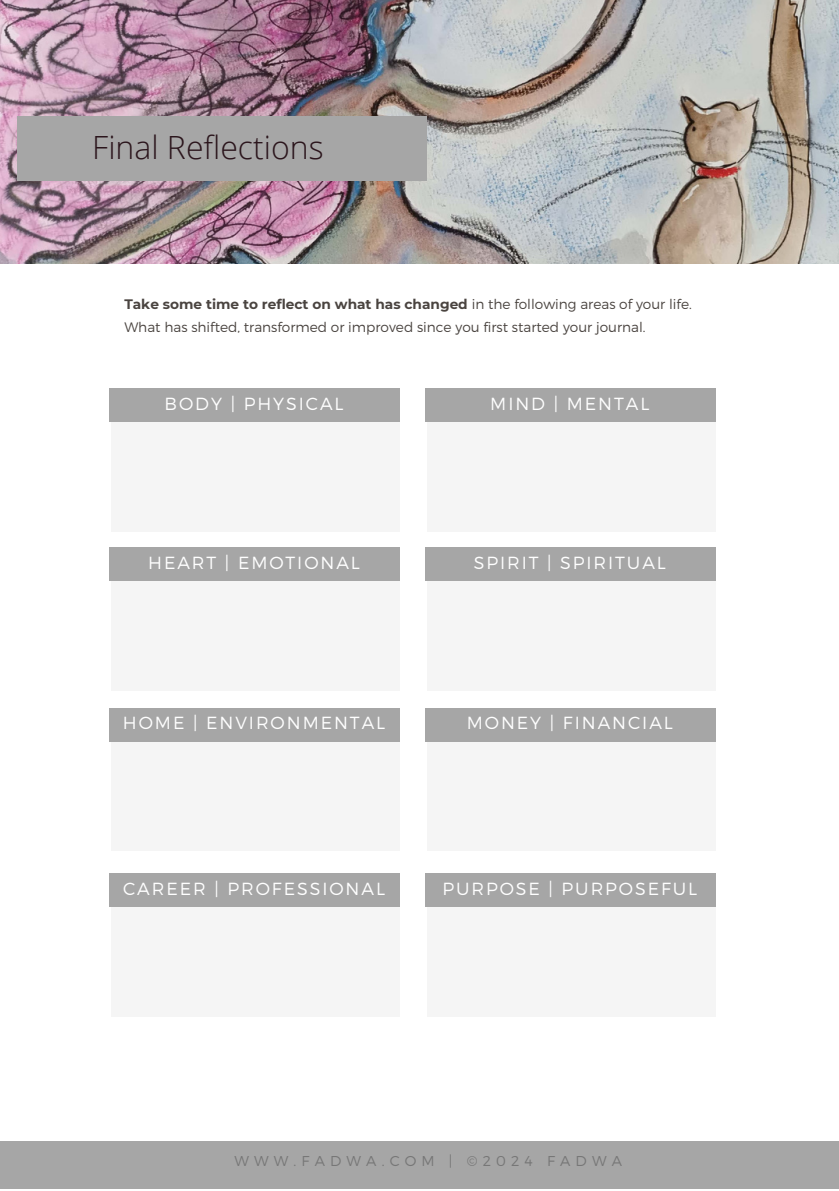
<style>
.page{position:relative;width:839px;height:1191px;background:#fff}
.page>*{position:absolute;margin:0;border:0;box-sizing:border-box;transform-origin:0 0}
.t1{font:300 32px "Open Sans";color:#2b151c}
.t2{font:300 17.6px "Montserrat";letter-spacing:.11em;color:#fff}
.t3{font:300 14.2px "Montserrat";letter-spacing:.36em;color:#777}
.t4{font:300 13.8px/22.6px "Montserrat";color:#4a4440}
.s1{font-weight:700}
</style>
<div class="page">
<div style="left:0;top:1141px;width:838px;height:48px;background:#a6a6a6"></div>
<div style="left:111px;top:548px;width:289px;height:142px;background:#f5f5f5"></div>
<div style="left:110px;top:548px;width:290px;height:33px;background:#a6a6a6"></div>
<div style="left:111px;top:708px;width:289px;height:143px;background:#f5f5f5"></div>
<div style="left:110px;top:708px;width:290px;height:33px;background:#a6a6a6"></div>
<div style="left:111px;top:874px;width:289px;height:142px;background:#f5f5f5"></div>
<div style="left:110px;top:874px;width:290px;height:33px;background:#a6a6a6"></div>
<div style="left:111px;top:389px;width:289px;height:142px;background:#f5f5f5"></div>
<div style="left:110px;top:389px;width:290px;height:33px;background:#a6a6a6"></div>
<div style="left:426px;top:548px;width:289px;height:142px;background:#f5f5f5"></div>
<div style="left:425px;top:548px;width:290px;height:33px;background:#a6a6a6"></div>
<div style="left:426px;top:708px;width:289px;height:143px;background:#f5f5f5"></div>
<div style="left:425px;top:708px;width:290px;height:33px;background:#a6a6a6"></div>
<div style="left:426px;top:874px;width:289px;height:142px;background:#f5f5f5"></div>
<div style="left:425px;top:874px;width:290px;height:33px;background:#a6a6a6"></div>
<div style="left:426px;top:389px;width:289px;height:142px;background:#f5f5f5"></div>
<div style="left:425px;top:389px;width:290px;height:33px;background:#a6a6a6"></div>
<img style="left:0;top:0;width:838px;height:264px">
<div style="left:17px;top:116px;width:410px;height:64px;background:#a6a6a6"></div>
<p class="t1" style="left:92px;top:125px;width:233px">Final Reflections</p>
<p class="t4" style="left:124px;top:292px;width:569px"><span class="s1">Take some time to reflect on what has changed</span> in the following areas of your life.<br>What has shifted, transformed or improved since you first started your journal.</p>
<p class="t2" style="left:165px;top:392px;width:180px">BODY | PHYSICAL</p>
<p class="t2" style="left:490px;top:392px;width:161px">MIND | MENTAL</p>
<p class="t2" style="left:148px;top:551px;width:213px">HEART | EMOTIONAL</p>
<p class="t2" style="left:474px;top:551px;width:194px">SPIRIT | SPIRITUAL</p>
<p class="t2" style="left:123px;top:712px;width:264px">HOME | ENVIRONMENTAL</p>
<p class="t2" style="left:467px;top:712px;width:207px">MONEY | FINANCIAL</p>
<p class="t2" style="left:123px;top:877px;width:263px">CAREER | PROFESSIONAL</p>
<p class="t2" style="left:442px;top:877px;width:256px">PURPOSE | PURPOSEFUL</p>
<p class="t3" style="left:234px;top:1152px;width:389px">WWW.FADWA.COM | ©2024 FADWA</p>
</div>
